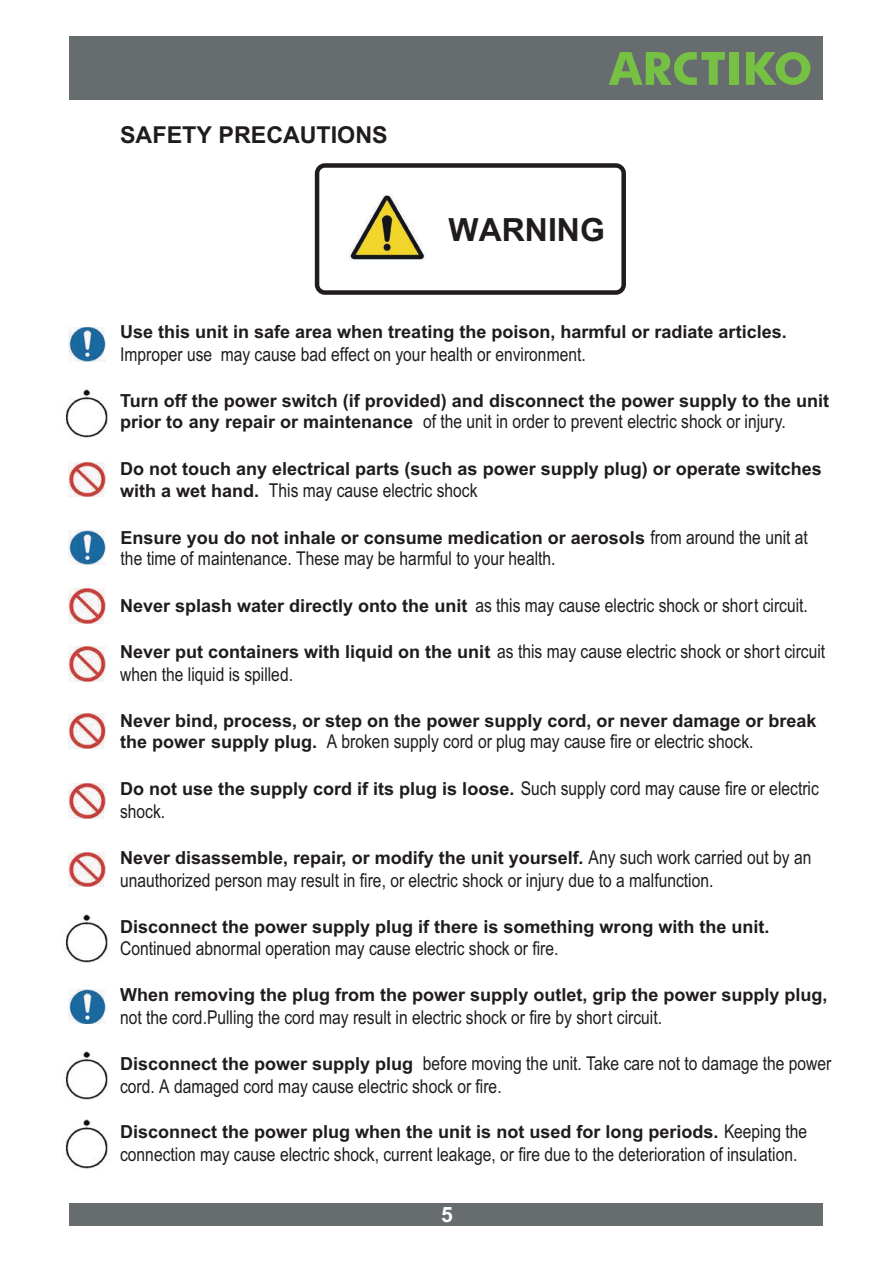
<style>
.page{position:relative;width:893px;height:1263px;background:#fff}
.page>*{position:absolute;margin:0;border:0;box-sizing:border-box;transform-origin:0 0}
.t1{font:700 31.95px "Arial";color:#201c1d}
.t2{font:700 23.25px "Arial";color:#201c1d}
.t3{font:700 21.15px "Arial";color:#fff}
.t4{font:19.05px/23px "Arial Narrow";color:#201c1d}
.t5{font:700 18px "Arial";color:#201c1d}
.s1{font-family:"Arial";font-weight:700;font-size:18px}
.s2{font-family:"Arial Narrow";font-weight:400;font-size:19.05px}
</style>
<div class="page">
<div style="left:69px;top:37px;width:754px;height:63px;background:#676c6e"></div>
<div style="left:69px;top:1203px;width:754px;height:23px;background:#676c6e"></div>
<svg style="left:609px;top:52px;width:116px;height:33px"></svg>
<div style="left:730px;top:52px;width:9px;height:33px;background:#76c044"></div>
<svg style="left:746px;top:52px;width:64px;height:33px"></svg>
<svg style="left:315px;top:163px;width:311px;height:132px"></svg>
<img style="left:349px;top:195px;width:76px;height:68px">
<img style="left:69px;top:462px;width:37px;height:35px">
<img style="left:69px;top:589px;width:37px;height:34px">
<img style="left:69px;top:647px;width:37px;height:34px">
<img style="left:69px;top:714px;width:37px;height:34px">
<img style="left:69px;top:784px;width:37px;height:34px">
<img style="left:69px;top:327px;width:37px;height:35px">
<img style="left:69px;top:530px;width:37px;height:35px">
<img style="left:69px;top:990px;width:37px;height:34px">
<img style="left:65px;top:389px;width:43px;height:48px">
<img style="left:65px;top:915px;width:43px;height:48px">
<img style="left:65px;top:1051px;width:43px;height:48px">
<img style="left:65px;top:1120px;width:43px;height:48px">
<img style="left:69px;top:853px;width:37px;height:34px">
<p class="t2" style="left:120px;top:127px;width:269px">SAFETY PRECAUTIONS</p>
<h1 class="t1" style="left:449px;top:218px;width:158px">WARNING</h1>
<p class="t5" style="left:120px;top:325px;width:668px">Use this unit in safe area when treating the poison, harmful or radiate articles.</p>
<p class="t4" style="left:120px;top:345px;width:467px">Improper use may cause bad effect on your health or environment.</p>
<p class="t5" style="left:120px;top:394px;width:710px">Turn off the power switch (if provided) and disconnect the power supply to the unit</p>
<p class="t4" style="left:120px;top:412px;width:667px"><span class="s1">prior to any repair or maintenance</span> of the unit in order to prevent electric shock or injury.</p>
<p class="t5" style="left:120px;top:462px;width:703px">Do not touch any electrical parts (such as power supply plug) or operate switches</p>
<p class="t4" style="left:120px;top:480px;width:359px"><span class="s1">with a wet hand.</span> This may cause electric shock</p>
<p class="t5" style="left:121px;top:531px;width:689px">Ensure you do not inhale or consume medication or aerosols <span class="s2">from around the unit at</span></p>
<p class="t4" style="left:121px;top:548px;width:436px">the time of maintenance. These may be harmful to your health.</p>
<p class="t4" style="left:120px;top:596px;width:689px"><span class="s1">Never splash water directly onto the unit</span> as this may cause electric shock or short circuit.</p>
<p class="t4" style="left:120px;top:642px;width:707px"><span class="s1">Never put containers with liquid on the unit</span> as this may cause electric shock or short circuit when the liquid is spilled.</p>
<p class="t5" style="left:120px;top:714px;width:698px">Never bind, process, or step on the power supply cord, or never damage or break</p>
<p class="t4" style="left:120px;top:732px;width:635px"><span class="s1">the power supply plug.</span> A broken supply cord or plug may cause fire or electric shock.</p>
<p class="t5" style="left:120px;top:783px;width:700px">Do not use the supply cord if its plug is loose. <span class="s2">Such supply cord may cause fire or electric</span></p>
<p class="t4" style="left:120px;top:802px;width:47px">shock.</p>
<p class="t5" style="left:120px;top:851px;width:693px">Never disassemble, repair, or modify the unit yourself. <span class="s2">Any such work carried out by an</span></p>
<p class="t4" style="left:120px;top:871px;width:595px">unauthorized person may result in fire, or electric shock or injury due to a malfunction.</p>
<p class="t5" style="left:120px;top:920px;width:651px">Disconnect the power supply plug if there is something wrong with the unit.</p>
<p class="t4" style="left:120px;top:939px;width:440px">Continued abnormal operation may cause electric shock or fire.</p>
<p class="t5" style="left:120px;top:988px;width:709px">When removing the plug from the power supply outlet, grip the power supply plug,</p>
<p class="t4" style="left:120px;top:1008px;width:543px">not the cord.Pulling the cord may result in electric shock or fire by short circuit.</p>
<p class="t4" style="left:120px;top:1053px;width:713px"><span class="s1">Disconnect the power supply plug</span> before moving the unit. Take care not to damage the power cord. A damaged cord may cause electric shock or fire.</p>
<p class="t5" style="left:120px;top:1125px;width:688px">Disconnect the power plug when the unit is not used for long periods. <span class="s2">Keeping the</span></p>
<p class="t4" style="left:120px;top:1145px;width:679px">connection may cause electric shock, current leakage, or fire due to the deterioration of insulation.</p>
<p class="t3" style="left:441px;top:1207px;width:13px">5</p>
</div>
